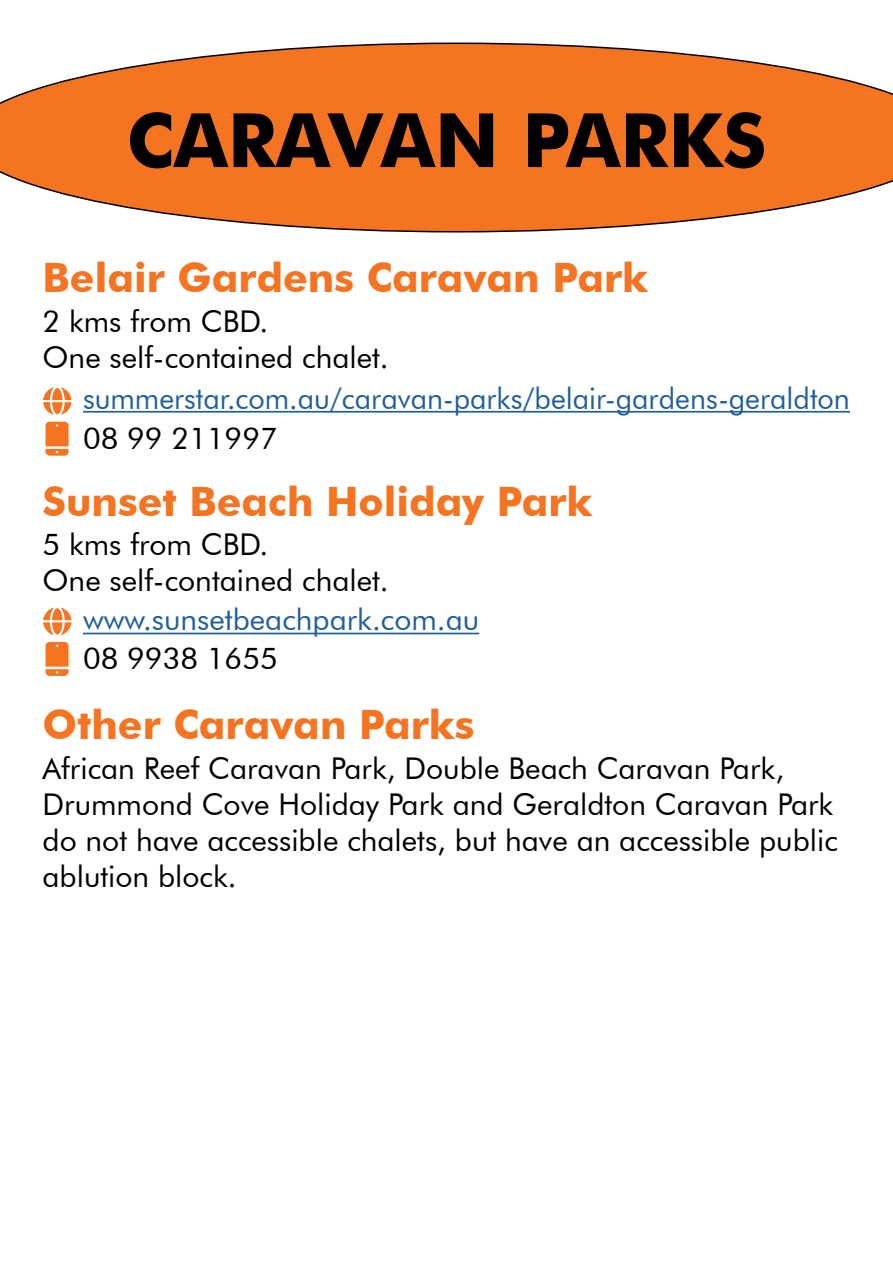
<style>
.page{position:relative;width:893px;height:1263px;background:#fff}
.page>*{position:absolute;margin:0;border:0;box-sizing:border-box;transform-origin:0 0}
.t1{font:700 75px "Futura BT";color:#000}
.t2{font:700 40.5px "Futura BT";color:#f47422}
.t3{font:30px/36px "Futura BT";color:#000}
.t4{font:30px "Futura BT";color:#215e9e;scale:.96 1}
.t5{font:30px "Futura BT";color:#215e9e}
</style>
<div class="page">
<svg style="left:0;top:43px;width:893px;height:189px"></svg>
<hr style="left:83px;top:411px;width:767px;height:2px;background:#215e9e">
<svg style="left:46px;top:422px;width:23px;height:34px"></svg>
<svg style="left:43px;top:387px;width:28px;height:28px"></svg>
<hr style="left:83px;top:633px;width:396px;height:1px;background:#215e9e">
<svg style="left:46px;top:642px;width:23px;height:34px"></svg>
<svg style="left:43px;top:607px;width:28px;height:28px"></svg>
<h1 class="t1" style="left:127px;top:95px;width:641px">CARAVAN PARKS</h1>
<h2 class="t2" style="left:43px;top:253px;width:607px">Belair Gardens Caravan Park</h2>
<p class="t3" style="left:43px;top:303px;width:348px">2 kms from CBD.<br>One self-contained chalet.</p>
<p class="t4" style="left:83px;top:380px;width:800px">summerstar.com.au/caravan-parks/belair-gardens-geraldton</p>
<p class="t3" style="left:83px;top:420px;width:196px">08 99 211997</p>
<h2 class="t2" style="left:43px;top:476px;width:551px">Sunset Beach Holiday Park</h2>
<p class="t3" style="left:43px;top:526px;width:348px">5 kms from CBD.<br>One self-contained chalet.</p>
<p class="t5" style="left:83px;top:601px;width:398px">www.sunsetbeachpark.com.au</p>
<p class="t3" style="left:83px;top:640px;width:196px">08 9938 1655</p>
<h2 class="t2" style="left:43px;top:700px;width:433px">Other Caravan Parks</h2>
<p class="t3" style="left:43px;top:749px;width:797px">African Reef Caravan Park, Double Beach Caravan Park, Drummond Cove Holiday Park and Geraldton Caravan Park do not have accessible chalets, but have an accessible public ablution block.</p>
</div>
